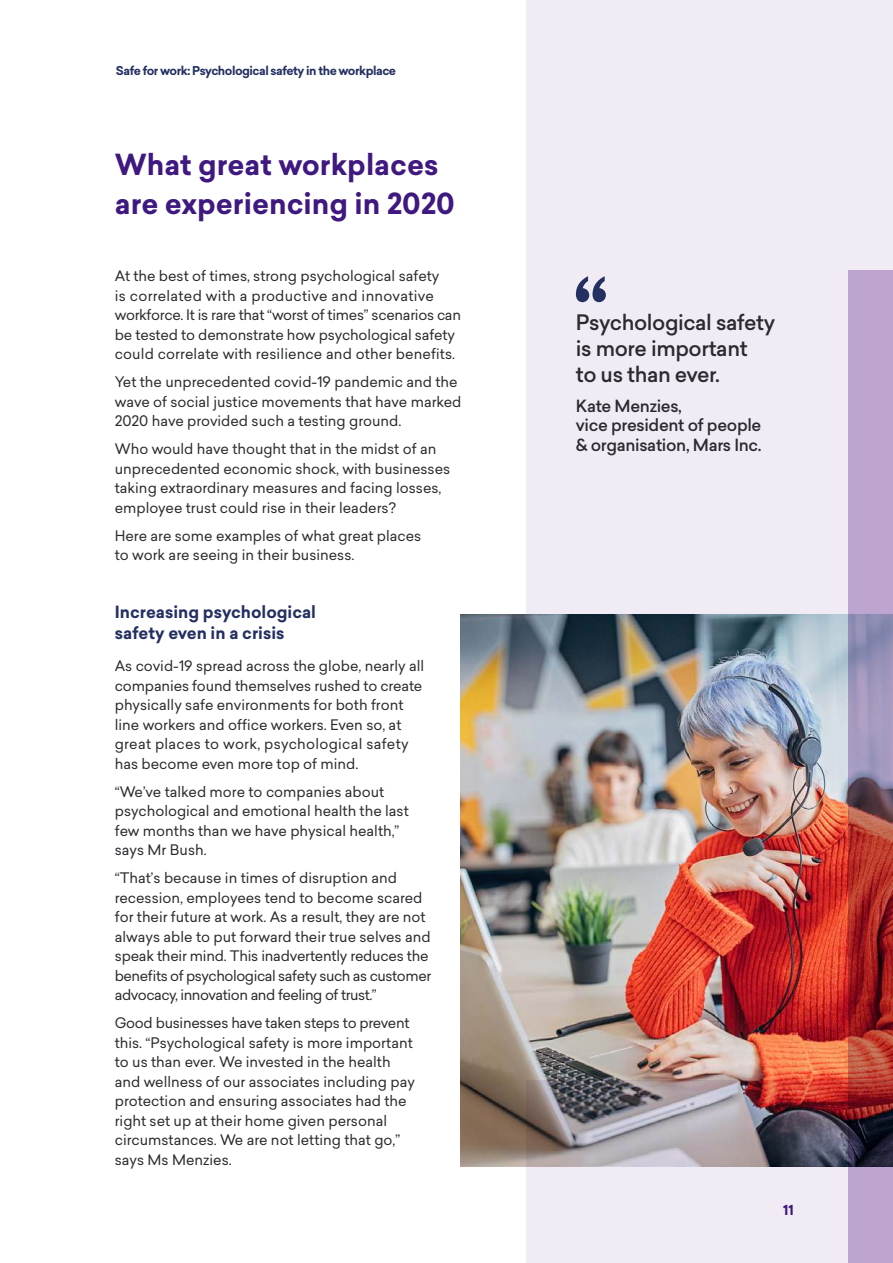
<style>
.page{position:relative;width:893px;height:1263px;background:#fff}
.page>*{position:absolute;margin:0;border:0;box-sizing:border-box;transform-origin:0 0}
.t1{font:700 79.5px "Sailec";color:#243061}
.t2{font:700 28.5px/39px "Sailec";color:#3f197f}
.t3{font:500 20.85px/26.1px "Sailec";letter-spacing:-.02em;color:#2a2b2e}
.t4{font:500 16.5px/19.5px "Sailec";letter-spacing:-.02em;color:#2a2b2e}
.t5{font:700 16.5px/21px "Sailec";color:#243061}
.t6{font:14.25px/19.5px "Sailec";color:#2a2b2e}
.t7{font:700 13.5px "Sailec";color:#3f197f}
.t8{font:700 12px "Sailec";letter-spacing:-.04em;color:#243061}
</style>
<div class="page">
<div style="left:527px;top:0;width:366px;height:635px;background:#f1ebf6"></div>
<img style="left:461px;top:614px;width:388px;height:552px">
<svg style="left:527px;top:1080px;width:322px;height:183px;background:#c3b7bf"></svg>
<svg style="left:849px;top:270px;width:44px;height:993px;background:#a4728b"></svg>
<p class="t8" style="left:116px;top:66px;width:282px">Safe for work: Psychological safety in the workplace</p>
<h2 class="t2" style="left:115px;top:148px;width:341px">What great workplaces are experiencing in 2020</h2>
<p class="t6" style="left:115px;top:268px;width:348px">At the best of times, strong psychological safety<br>is correlated with a productive and innovative workforce. It is rare that “worst of times” scenarios can be tested to demonstrate how psychological safety could correlate with resilience and other benefits.</p>
<p class="t6" style="left:115px;top:374px;width:348px">Yet the unprecedented covid-19 pandemic and the wave of social justice movements that have marked<br>2020 have provided such a testing ground.</p>
<p class="t6" style="left:115px;top:441px;width:337px">Who would have thought that in the midst of an unprecedented economic shock, with businesses taking extraordinary measures and facing losses, employee trust could rise in their leaders?</p>
<p class="t6" style="left:115px;top:527px;width:308px">Here are some examples of what great places to work are seeing in their business.</p>
<p class="t5" style="left:115px;top:603px;width:203px">Increasing psychological safety even in a crisis</p>
<p class="t6" style="left:115px;top:658px;width:311px">As covid-19 spread across the globe, nearly all companies found themselves rushed to create physically safe environments for both front line workers and office workers. Even so, at great places to work, psychological safety has become even more top of mind.</p>
<p class="t6" style="left:115px;top:783px;width:295px">“We’ve talked more to companies about psychological and emotional health the last few months than we have physical health,” says Mr Bush.</p>
<p class="t6" style="left:115px;top:869px;width:318px">“That’s because in times of disruption and recession, employees tend to become scared for their future at work. As a result, they are not always able to put forward their true selves and speak their mind. This inadvertently reduces the benefits of psychological safety such as customer advocacy, innovation and feeling of trust.”</p>
<p class="t6" style="left:115px;top:1014px;width:302px">Good businesses have taken steps to prevent this. “Psychological safety is more important to us than ever. We invested in the health and wellness of our associates including pay protection and ensuring associates had the right set up at their home given personal circumstances. We are not letting that go,” says Ms Menzies.</p>
<h1 class="t1" style="left:573px;top:276px;width:36px">“</h1>
<h3 class="t3" style="left:576px;top:312px;width:201px">Psychological safety is more important<br>to us than ever.</h3>
<p class="t4" style="left:576px;top:398px;width:187px">Kate Menzies,<br>vice president of people &amp; organisation, Mars Inc.</p>
<p class="t7" style="left:783px;top:1204px;width:12px">11</p>
</div>
